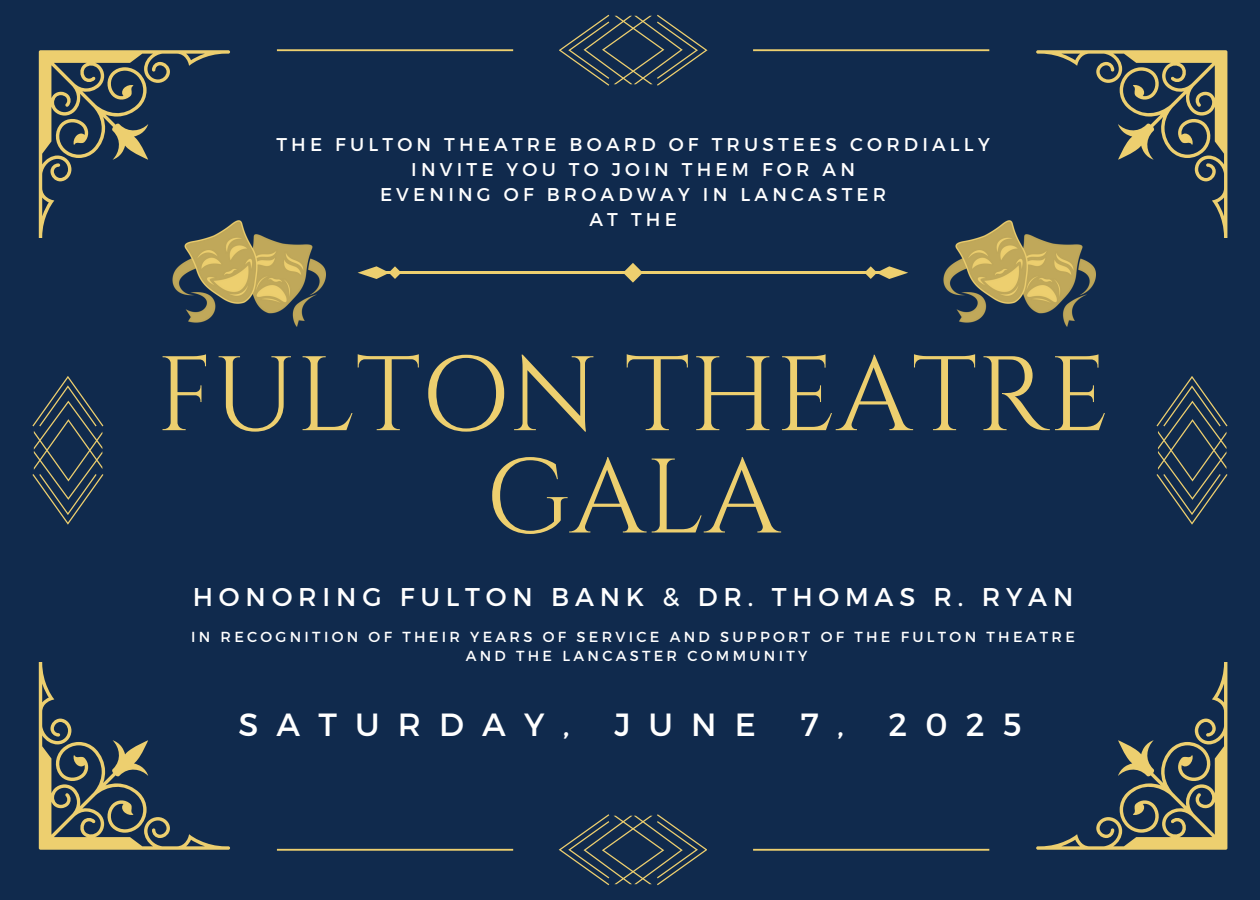
<style>
.page{position:relative;width:1260px;height:900px;background:#102a4d}
.page>*{position:absolute;margin:0;border:0;box-sizing:border-box;transform-origin:0 0}
.t1{font:105.75px/102.2px "Cinzel";color:#edcf6f;text-align:center}
.t2{font:32px "Montserrat";letter-spacing:.565em;color:#fff}
.t3{font:25.75px "Montserrat";letter-spacing:.225em;color:#fff}
.t4{font:18.5px/25px "Montserrat";letter-spacing:.225em;color:#fff;text-align:center}
.t5{font:14.5px "Montserrat";letter-spacing:.225em;color:#fff}
</style>
<div class="page">
<svg style="left:32px;top:377px;width:71px;height:148px"></svg>
<svg style="left:1156px;top:377px;width:72px;height:148px"></svg>
<svg style="left:559px;top:814px;width:148px;height:71px"></svg>
<svg style="left:559px;top:15px;width:149px;height:71px"></svg>
<hr style="left:277px;top:849px;width:236px;height:2px;background:#edcf6f">
<hr style="left:753px;top:49px;width:236px;height:2px;background:#edcf6f">
<hr style="left:753px;top:849px;width:236px;height:2px;background:#edcf6f">
<hr style="left:277px;top:49px;width:236px;height:2px;background:#edcf6f">
<svg style="left:39px;top:662px;width:191px;height:188px"></svg>
<svg style="left:1036px;top:50px;width:191px;height:188px"></svg>
<svg style="left:1036px;top:662px;width:191px;height:188px"></svg>
<svg style="left:39px;top:50px;width:191px;height:188px"></svg>
<hr style="left:381px;top:272px;width:504px;height:2px;background:#edcf6f">
<svg style="left:623px;top:263px;width:20px;height:20px"></svg>
<svg style="left:358px;top:266px;width:43px;height:13px"></svg>
<svg style="left:864px;top:266px;width:44px;height:13px"></svg>
<img style="left:169px;top:218px;width:156px;height:109px">
<img style="left:943px;top:218px;width:153px;height:109px">
<p class="t4" style="left:276px;top:131px;width:715px">THE FULTON THEATRE BOARD OF TRUSTEES CORDIALLY<br>INVITE YOU TO JOIN THEM FOR AN<br>EVENING OF BROADWAY IN LANCASTER<br>AT THE</p>
<p class="t1" style="left:156px;top:347px;width:955px">FULTON THEATRE<br>GALA</p>
<h4 class="t3" style="left:193px;top:580px;width:882px">HONORING FULTON BANK &amp; DR. THOMAS R. RYAN</h4>
<p class="t5" style="left:191px;top:627px;width:885px">IN RECOGNITION OF THEIR YEARS OF SERVICE AND SUPPORT OF THE FULTON THEATRE</p>
<p class="t5" style="left:466px;top:647px;width:343px">AND THE LANCASTER COMMUNITY</p>
<p class="t2" style="left:238px;top:704px;width:333px">SATURDAY,</p>
<p class="t2" style="left:614px;top:704px;width:143px">JUNE</p>
<p class="t2" style="left:801px;top:704px;width:45px">7 ,</p>
<p class="t2" style="left:889px;top:704px;width:134px">2025</p>
</div>
